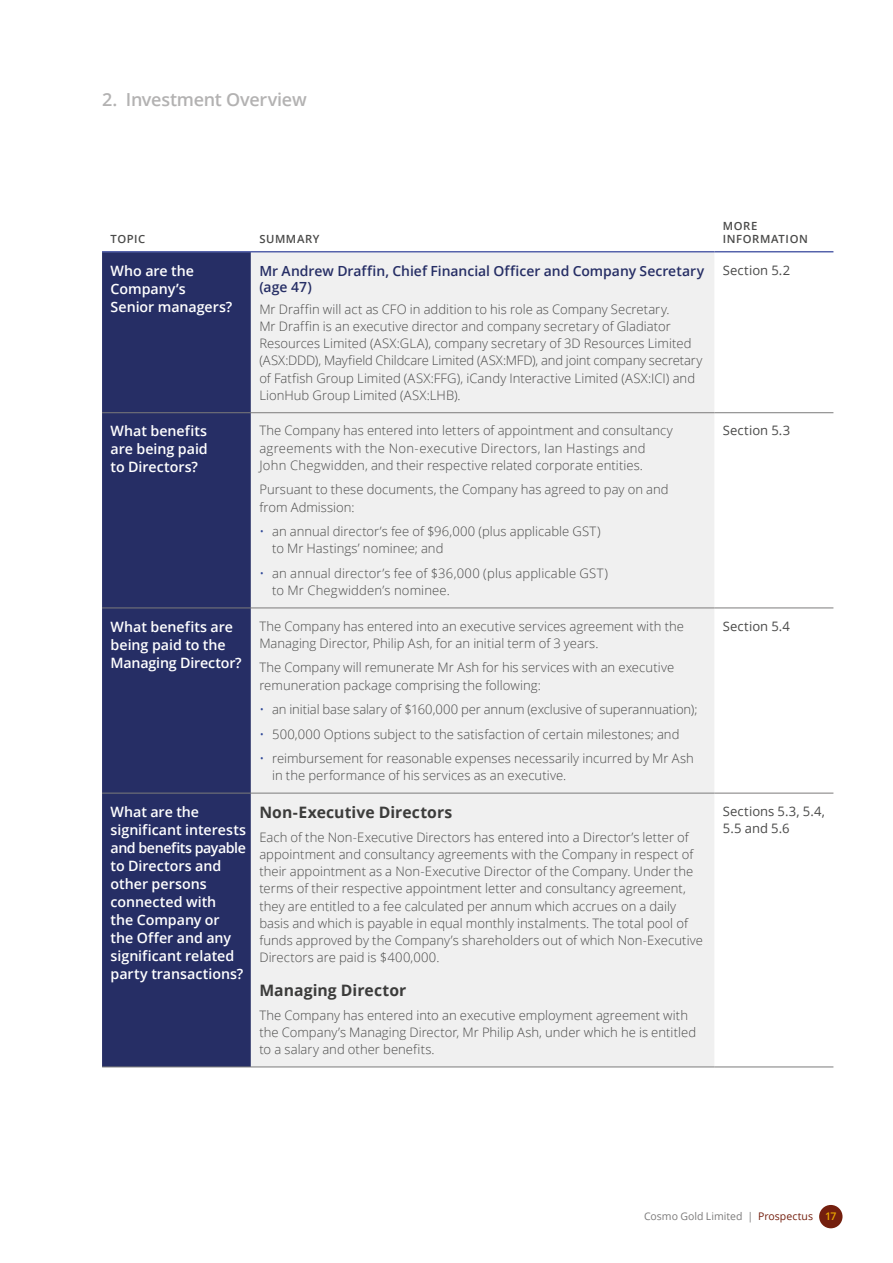
<style>
.page{position:relative;width:893px;height:1263px;background:#fff}
.page>*{position:absolute;margin:0;border:0;box-sizing:border-box;transform-origin:0 0}
.t1{font:600 18px "Open Sans";letter-spacing:-.015em;color:#b3b2b2}
.t2{font:700 15.75px "Open Sans";letter-spacing:.005em;color:#3c3c3b}
.t3{font:600 14.25px/18px "Open Sans";letter-spacing:-.005em;color:#fff}
.t4{font:600 13.95px/16.5px "Open Sans";color:#262e65}
.t5{font:300 13.05px/17.2px "Open Sans";color:#4a4a49}
.t6{font:13.05px/17.2px "Open Sans";letter-spacing:.01em;color:#4a4a49}
.t7{font:600 11.25px/13.5px "Open Sans";letter-spacing:.05em;color:#4a4a49}
.t8{font:10.5px "Open Sans";color:#7c7b7b}
.s1{color:#2d4697}
.s2{color:#741f0e}
.s3{font-weight:600;color:#eaa800}
</style>
<div class="page">
<div style="left:102px;top:252px;width:149px;height:815px;background:#262e65"></div>
<div style="left:251px;top:252px;width:463px;height:815px;background:#f0f0f0"></div>
<hr style="left:714px;top:412px;width:119px;height:1px;background:#7c7b7b">
<hr style="left:714px;top:608px;width:119px;height:1px;background:#7c7b7b">
<hr style="left:714px;top:793px;width:119px;height:1px;background:#7c7b7b">
<hr style="left:714px;top:1067px;width:119px;height:1px;background:#7c7b7b">
<hr style="left:251px;top:251px;width:463px;height:1px;background:#5663ab">
<hr style="left:714px;top:251px;width:119px;height:1px;background:#5663ab">
<hr style="left:102px;top:251px;width:149px;height:1px;background:#5663ab">
<hr style="left:102px;top:412px;width:149px;height:1px;background:#7c7b7b">
<hr style="left:102px;top:608px;width:149px;height:1px;background:#7c7b7b">
<hr style="left:102px;top:793px;width:149px;height:1px;background:#7c7b7b">
<hr style="left:102px;top:1067px;width:149px;height:1px;background:#7c7b7b">
<hr style="left:251px;top:412px;width:463px;height:1px;background:#7c7b7b">
<hr style="left:251px;top:608px;width:463px;height:1px;background:#7c7b7b">
<hr style="left:251px;top:793px;width:463px;height:1px;background:#7c7b7b">
<hr style="left:251px;top:1067px;width:463px;height:1px;background:#7c7b7b">
<div style="left:819px;top:1205px;width:23px;height:23px;background:#741f0e;border-radius:50%"></div>
<h1 class="t1" style="left:102px;top:88px;width:206px">2. Investment Overview</h1>
<p class="t7" style="left:111px;top:232px;width:36px">TOPIC</p>
<p class="t7" style="left:259px;top:232px;width:62px">SU MMARY</p>
<p class="t3" style="left:111px;top:261px;width:123px">Who are the<br>Company’s<br>Senior managers?</p>
<p class="t4" style="left:259px;top:262px;width:446px">Mr Andrew Draffin, Chief Financial Officer and Company Secretary (age 47)</p>
<p class="t5" style="left:259px;top:300px;width:445px">Mr Draffin will act as CFO in addition to his role as Company Secretary.<br>Mr Draffin is an executive director and company secretary of Gladiator Resources Limited (ASX:GLA), company secretary of 3D Resources Limited (ASX:DDD), Mayfield Childcare Limited (ASX:MFD), and joint company secretary of Fatfish Group Limited (ASX:FFG), iCandy Interactive Limited (ASX:ICI) and LionHub Group Limited (ASX:LHB).</p>
<p class="t3" style="left:111px;top:422px;width:99px;text-align:justify">What benefits are being paid to Directors?</p>
<p class="t5" style="left:259px;top:422px;width:415px">The Company has entered into letters of appointment and consultancy agreements with the Non-executive Directors, Ian Hastings and<br>John Chegwidden, and their respective related corporate entities.</p>
<p class="t5" style="left:259px;top:481px;width:411px">Pursuant to these documents, the Company has agreed to pay on and from Admission:</p>
<p class="t5" style="left:272px;top:522px;width:330px;text-indent:-13px"><span class="s1">•</span> an annual director’s fee of $96,000 (plus applicable GST) to Mr Hastings’ nominee; and</p>
<p class="t5" style="left:272px;top:564px;width:337px;text-indent:-13px"><span class="s1">•</span> an annual director’s fee of $36,000 (plus applicable GST) to Mr Chegwidden’s nominee.</p>
<p class="t3" style="left:111px;top:617px;width:133px">What benefits are being paid to the<br>Managing Director?</p>
<p class="t5" style="left:259px;top:617px;width:426px">The Company has entered into an executive services agreement with the<br>Managing Director, Philip Ash, for an initial term of 3 years.</p>
<p class="t5" style="left:259px;top:659px;width:416px">The Company will remunerate Mr Ash for his services with an executive remuneration package comprising the following:</p>
<p class="t5" style="left:259px;top:700px;width:440px"><span class="s1">•</span> an initial base salary of $160,000 per annum (exclusive of superannuation);</p>
<p class="t5" style="left:259px;top:725px;width:422px"><span class="s1">•</span> 500,000 Options subject to the satisfaction of certain milestones; and</p>
<p class="t5" style="left:272px;top:749px;width:423px;text-indent:-13px"><span class="s1">•</span> reimbursement for reasonable expenses necessarily incurred by Mr Ash in the performance of his services as an executive.</p>
<p class="t3" style="left:111px;top:802px;width:137px">What are the significant interests and benefits payable to Directors and other persons connected with<br>the Company or the Offer and any significant related party transactions?</p>
<p class="t2" style="left:259px;top:801px;width:194px">Non-Executive Directors</p>
<p class="t5" style="left:259px;top:828px;width:445px">Each of the Non-Executive Directors has entered into a Director’s letter of appointment and consultancy agreements with the Company in respect of their appointment as a Non-Executive Director of the Company. Under the terms of their respective appointment letter and consultancy agreement, they are entitled to a fee calculated per annum which accrues on a daily basis and which is payable in equal monthly instalments. The total pool of funds approved by the Company’s shareholders out of which Non-Executive Directors are paid is $400,000.</p>
<p class="t2" style="left:259px;top:979px;width:148px">Managing Director</p>
<p class="t5" style="left:259px;top:1006px;width:438px">The Company has entered into an executive employment agreement with the Company’s Managing Director, Mr Philip Ash, under which he is entitled to a salary and other benefits.</p>
<p class="t7" style="left:723px;top:219px;width:87px">MORE<br>INFORMATION</p>
<p class="t6" style="left:723px;top:261px;width:69px">Section 5.2</p>
<p class="t6" style="left:723px;top:422px;width:69px">Section 5.3</p>
<p class="t6" style="left:723px;top:617px;width:69px">Section 5.4</p>
<p class="t6" style="left:723px;top:802px;width:104px">Sections 5.3, 5.4,<br>5.5 and 5.6</p>
<p class="t8" style="left:644px;top:1209px;width:194px">Cosmo Gold Limited | <span class="s2">Prospectus</span> <span class="s3">17</span></p>
</div>
